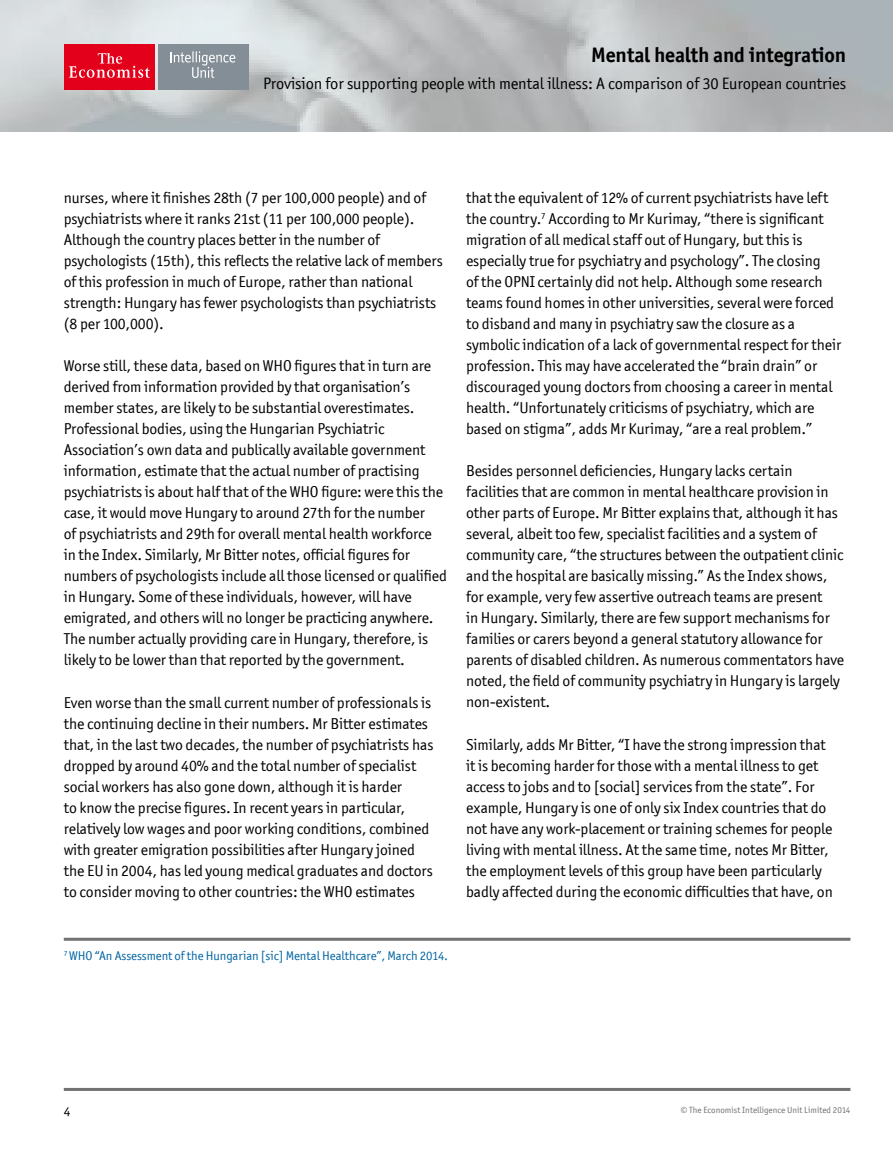
<style>
.page{position:relative;width:893px;height:1149px;background:#fff}
.page>*{position:absolute;margin:0;border:0;box-sizing:border-box;transform-origin:0 0}
.t1{font:700 21px "Officina San ITC";letter-spacing:-.01em;color:#000}
.t2{font:16.5px "Officina San ITC";letter-spacing:-.01em;color:#000}
.t3{font:15.75px/21px "Officina San ITC";letter-spacing:-.005em;color:#000}
.t4{font:13.5px "Officina San ITC";color:#000}
.t5{font:12.75px "Officina San ITC";letter-spacing:-.005em;color:#0065a3}
.t6{font:9px "Officina San ITC";color:#707172}
</style>
<div class="page">
<img style="left:0;top:0;width:893px;height:131px">
<div style="left:64px;top:44px;width:90px;height:45px;background:#e2001a"></div>
<svg style="left:69px;top:53px;width:81px;height:25px"></svg>
<div style="left:158px;top:44px;width:90px;height:45px;background:#848e97"></div>
<svg style="left:170px;top:51px;width:65px;height:27px"></svg>
<hr style="left:64px;top:937px;width:786px;height:3px;background:#707172">
<hr style="left:64px;top:1087px;width:786px;height:3px;background:#707172">
<h1 class="t1" style="left:591px;top:42px;width:257px">Mental health and integration</h1>
<p class="t2" style="left:263px;top:74px;width:585px">Provision for supporting people with mental illness: A comparison of 30 European countries</p>
<p class="t3" style="left:64px;top:187px;width:381px">nurses, where it finishes 28th (7 per 100,000 people) and of psychiatrists where it ranks 21st (11 per 100,000 people).<br>Although the country places better in the number of psychologists (15th), this reflects the relative lack of members of this profession in much of Europe, rather than national strength: Hungary has fewer psychologists than psychiatrists (8 per 100,000).</p>
<p class="t3" style="left:64px;top:355px;width:385px">Worse still, these data, based on WHO figures that in turn are derived from information provided by that organisation’s member states, are likely to be substantial overestimates.<br>Professional bodies, using the Hungarian Psychiatric Association’s own data and publically available government information, estimate that the actual number of practising psychiatrists is about half that of the WHO figure: were this the case, it would move Hungary to around 27th for the number<br>of psychiatrists and 29th for overall mental health workforce in the Index. Similarly, Mr Bitter notes, official figures for numbers of psychologists include all those licensed or qualified in Hungary. Some of these individuals, however, will have emigrated, and others will no longer be practicing anywhere.<br>The number actually providing care in Hungary, therefore, is likely to be lower than that reported by the government.</p>
<p class="t3" style="left:64px;top:691px;width:371px">Even worse than the small current number of professionals is the continuing decline in their numbers. Mr Bitter estimates that, in the last two decades, the number of psychiatrists has dropped by around 40% and the total number of specialist social workers has also gone down, although it is harder<br>to know the precise figures. In recent years in particular, relatively low wages and poor working conditions, combined with greater emigration possibilities after Hungary joined the EU in 2004, has led young medical graduates and doctors to consider moving to other countries: the WHO estimates</p>
<p class="t3" style="left:466px;top:187px;width:377px">that the equivalent of 12% of current psychiatrists have left the country.<sup>7</sup> According to Mr Kurimay, “there is significant migration of all medical staff out of Hungary, but this is especially true for psychiatry and psychology”. The closing<br>of the OPNI certainly did not help. Although some research teams found homes in other universities, several were forced to disband and many in psychiatry saw the closure as a symbolic indication of a lack of governmental respect for their profession. This may have accelerated the “brain drain” or discouraged young doctors from choosing a career in mental health. “Unfortunately criticisms of psychiatry, which are based on stigma”, adds Mr Kurimay, “are a real problem.”</p>
<p class="t3" style="left:466px;top:460px;width:380px">Besides personnel deficiencies, Hungary lacks certain facilities that are common in mental healthcare provision in other parts of Europe. Mr Bitter explains that, although it has several, albeit too few, specialist facilities and a system of community care, “the structures between the outpatient clinic and the hospital are basically missing.” As the Index shows, for example, very few assertive outreach teams are present<br>in Hungary. Similarly, there are few support mechanisms for families or carers beyond a general statutory allowance for parents of disabled children. As numerous commentators have noted, the field of community psychiatry in Hungary is largely non-existent.</p>
<p class="t3" style="left:466px;top:733px;width:368px">Similarly, adds Mr Bitter, “I have the strong impression that it is becoming harder for those with a mental illness to get access to jobs and to [social] services from the state”. For example, Hungary is one of only six Index countries that do not have any work-placement or training schemes for people living with mental illness. At the same time, notes Mr Bitter, the employment levels of this group have been particularly badly affected during the economic difficulties that have, on</p>
<p class="t5" style="left:64px;top:948px;width:386px"><sup>7</sup> WHO “An Assessment of the Hungarian [sic] Mental Healthcare”, March 2014.</p>
<p class="t4" style="left:64px;top:1103px;width:8px">4</p>
<p class="t6" style="left:681px;top:1104px;width:171px">© The Economist Intelligence Unit Limited 2014</p>
</div>
